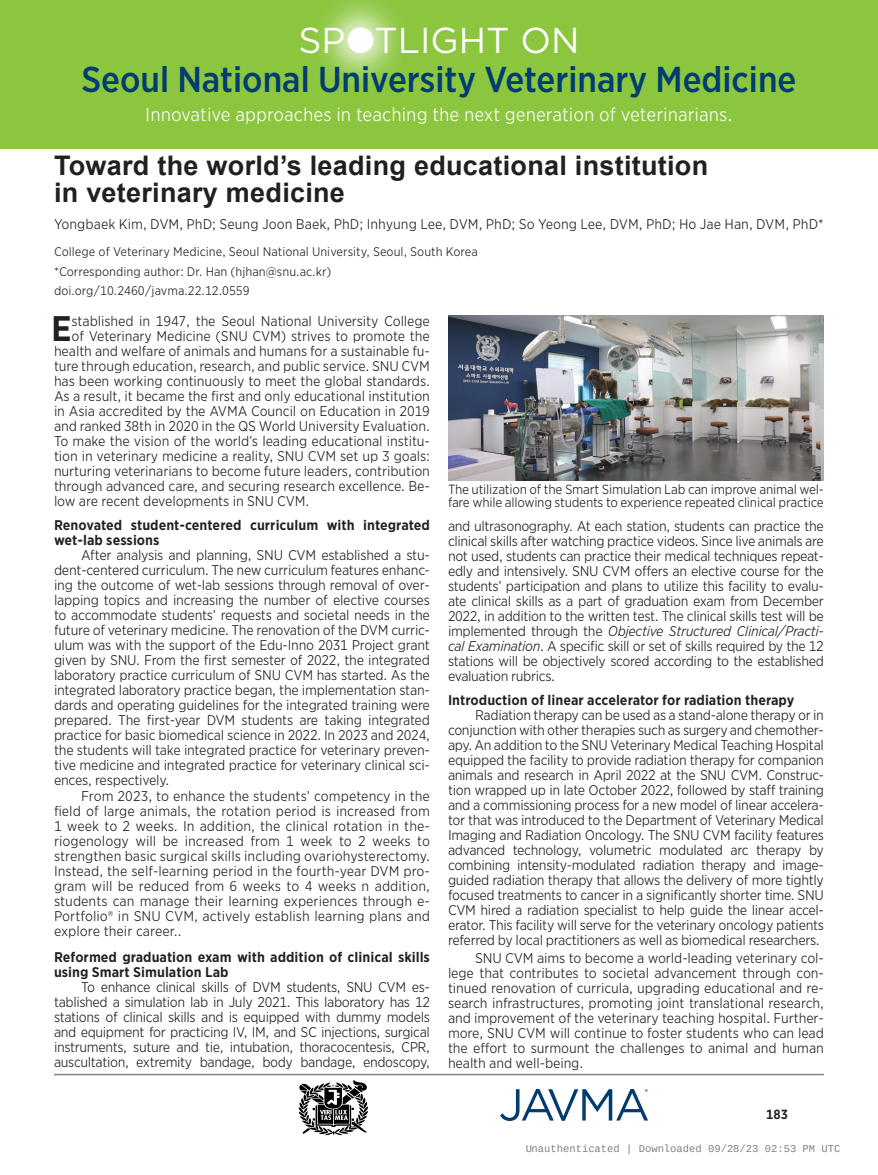
<style>
.page{position:relative;width:878px;height:1175px;background:#fff}
.page>*{position:absolute;margin:0;border:0;box-sizing:border-box;transform-origin:0 0}
.t1{font:500 36px "Gotham Narrow";color:#013c70}
.t2{font:36px "Gotham";color:#fff}
.Body_Text_First{font:700 34.05px "Gotham Narrow Office";color:#231f20}
.Article_Title{font:700 27px/27px "Arial";letter-spacing:.01em;color:#231f20}
.t3{font:18px "Gotham Narrow Office";color:#fff}
.Body_Text{font:13.5px/15px "Gotham Narrow Office";letter-spacing:-.03em;color:#231f20;text-align:justify}
.Body_Text_First-2{font:13.5px "Gotham Narrow Office";letter-spacing:-.01em;color:#231f20}
.H2_BT{font:700 13.5px/15px "Gotham Narrow Office";color:#231f20}
.Authors{font:13.5px "Gotham Narrow Office";color:#231f20}
.t4{font:12.75px/13.5px "Gotham Narrow Office";letter-spacing:-.02em;color:#231f20}
.t5{font:700 12.75px "Gotham Narrow Office";color:#231f20}
.Affiliations{font:12px "Gotham Narrow Office";color:#231f20}
.t6{font:10.5px "Liberation Mono";color:rgb(0 0 0/.5)}
.s1{font-style:italic}
</style>
<div class="page">
<div style="left:0;top:0;width:878px;height:148px;background:#8bc63e"></div>
<svg style="left:320px;top:0;width:81px;height:81px"></svg>
<div style="left:348px;top:27px;width:25px;height:26px;background:#fff;border-radius:50%"></div>
<hr style="left:54px;top:1073px;width:770px;height:2px;background:#7b868c">
<svg style="left:500px;top:1089px;width:148px;height:32px"></svg>
<svg style="left:299px;top:1080px;width:69px;height:55px"></svg>
<img style="left:448px;top:315px;width:376px;height:165px">
<h1 class="t2" style="left:298px;top:17px;width:282px">SP TLIGHT ON</h1>
<p class="t1" style="left:81px;top:57px;width:716px">Seoul National University Veterinary Medicine</p>
<h3 class="t3" style="left:145px;top:102px;width:589px">Innovative approaches in teaching the next generation of veterinarians.</h3>
<p class="Article_Title" style="left:54px;top:152px;width:655px">Toward the world’s leading educational institution in veterinary medicine</p>
<p class="Authors" style="left:54px;top:215px;width:771px">Yongbaek Kim, DVM, PhD; Seung Joon Baek, PhD; Inhyung Lee, DVM, PhD; So Yeong Lee, DVM, PhD; Ho Jae Han, DVM, PhD*</p>
<p class="Affiliations" style="left:54px;top:244px;width:425px">College of Veterinary Medicine, Seoul National University, Seoul, South Korea</p>
<p class="Affiliations" style="left:54px;top:263px;width:279px">*Corresponding author: Dr. Han (hjhan@snu.ac.kr)</p>
<p class="Affiliations" style="left:54px;top:283px;width:197px">doi.org/10.2460/javma.22.12.0559</p>
<p class="Body_Text_First" style="left:51px;top:306px;width:22px">E</p>
<p class="Body_Text_First-2" style="left:72px;top:313px;width:360px">stablished in 1947, the Seoul National University College</p>
<p class="Body_Text_First-2" style="left:72px;top:328px;width:360px">of Veterinary Medicine (SNU CVM) strives to promote the</p>
<p class="Body_Text_First-2" style="left:54px;top:343px;width:377px">health and welfare of animals and humans for a sustainable fu-</p>
<p class="Body_Text_First-2" style="left:54px;top:358px;width:377px">ture through education, research, and public service. SNU CVM</p>
<p class="Body_Text_First-2" style="left:54px;top:373px;width:377px">has been working continuously to meet the global standards.</p>
<p class="Body_Text_First-2" style="left:54px;top:388px;width:377px">As a result, it became the first and only educational institution</p>
<p class="Body_Text_First-2" style="left:54px;top:403px;width:377px">in Asia accredited by the AVMA Council on Education in 2019</p>
<p class="Body_Text_First-2" style="left:54px;top:418px;width:377px">and ranked 38th in 2020 in the QS World University Evaluation.</p>
<p class="Body_Text_First-2" style="left:54px;top:433px;width:377px">To make the vision of the world’s leading educational institu-</p>
<p class="Body_Text_First-2" style="left:54px;top:448px;width:377px">tion in veterinary medicine a reality, SNU CVM set up 3 goals:</p>
<p class="Body_Text_First-2" style="left:54px;top:463px;width:377px">nurturing veterinarians to become future leaders, contribution</p>
<p class="Body_Text_First-2" style="left:54px;top:478px;width:377px">through advanced care, and securing research excellence. Be-</p>
<p class="Body_Text_First-2" style="left:54px;top:493px;width:257px">low are recent developments in SNU CVM.</p>
<p class="H2_BT" style="left:54px;top:517px;width:377px">Renovated student-centered curriculum with integrated wet-lab sessions</p>
<p class="Body_Text" style="left:54px;top:547px;width:377px;text-indent:27px">After analysis and planning, SNU CVM established a stu&shy;dent-centered curriculum. The new curriculum features enhanc&shy;ing the outcome of wet-lab sessions through removal of over&shy;lapping topics and increasing the number of elective courses to accommodate students’ requests and societal needs in the future of veterinary medicine. The renovation of the DVM curric&shy;ulum was with the support of the Edu-Inno 2031 Project grant given by SNU. From the first semester of 2022, the integrated laboratory practice curriculum of SNU CVM has started. As the integrated laboratory practice began, the implementation stan&shy;dards and operating guidelines for the integrated training were prepared. The first-year DVM students are taking integrated practice for basic biomedical science in 2022. In 2023 and 2024, the students will take integrated practice for veterinary preven&shy;tive medicine and integrated practice for veterinary clinical sci&shy;ences, respectively.</p>
<p class="Body_Text" style="left:54px;top:788px;width:377px;text-indent:27px">From 2023, to enhance the students’ competency in the field of large animals, the rotation period is increased from 1 week to 2 weeks. In addition, the clinical rotation in the&shy;riogenology will be increased from 1 week to 2 weeks to strengthen basic surgical skills including ovariohysterectomy.<br>Instead, the self-learning period in the fourth-year DVM pro&shy;gram will be reduced from 6 weeks to 4 weeks n addition, students can manage their learning experiences through e-Portfolio® in SNU CVM, actively establish learning plans and explore their career..</p>
<p class="H2_BT" style="left:54px;top:949px;width:377px">Reformed graduation exam with addition of clinical skills using Smart Simulation Lab</p>
<p class="Body_Text" style="left:54px;top:979px;width:377px;text-indent:27px">To enhance clinical skills of DVM students, SNU CVM es&shy;tablished a simulation lab in July 2021. This laboratory has 12 stations of clinical skills and is equipped with dummy models and equipment for practicing IV, IM, and SC injections, surgical instruments, suture and tie, intubation, thoracocentesis, CPR, auscultation, extremity bandage, body bandage, endoscopy,</p>
<p class="t4" style="left:448px;top:482px;width:377px">The utilization of the Smart Simulation Lab can improve animal wel&shy;fare while allowing students to experience repeated clinical practice</p>
<p class="Body_Text" style="left:448px;top:518px;width:377px">and ultrasonography. At each station, students can practice the clinical skills after watching practice videos. Since live animals are not used, students can practice their medical techniques repeat&shy;edly and intensively. SNU CVM offers an elective course for the students’ participation and plans to utilize this facility to evalu&shy;ate clinical skills as a part of graduation exam from December 2022, in addition to the written test. The clinical skills test will be implemented through the <span class="s1">Objective Structured Clinical/Practi&shy;cal Examination</span>. A specific skill or set of skills required by the 12 stations will be objectively scored according to the established evaluation rubrics.</p>
<p class="H2_BT" style="left:448px;top:692px;width:348px">Introduction of linear accelerator for radiation therapy</p>
<p class="Body_Text" style="left:448px;top:707px;width:377px;text-indent:27px">Radiation therapy can be used as a stand-alone therapy or in conjunction with other therapies such as surgery and chemother&shy;apy. An addition to the SNU Veterinary Medical Teaching Hospital equipped the facility to provide radiation therapy for companion animals and research in April 2022 at the SNU CVM. Construc&shy;tion wrapped up in late October 2022, followed by staff training and a commissioning process for a new model of linear accelera&shy;tor that was introduced to the Department of Veterinary Medical Imaging and Radiation Oncology. The SNU CVM facility features advanced technology, volumetric modulated arc therapy by combining intensity-modulated radiation therapy and image&shy;guided radiation therapy that allows the delivery of more tightly focused treatments to cancer in a significantly shorter time. SNU CVM hired a radiation specialist to help guide the linear accel&shy;erator. This facility will serve for the veterinary oncology patients referred by local practitioners as well as biomedical researchers.</p>
<p class="Body_Text" style="left:448px;top:950px;width:377px;text-indent:27px">SNU CVM aims to become a world-leading veterinary col&shy;lege that contributes to societal advancement through con&shy;tinued renovation of curricula, upgrading educational and re&shy;search infrastructures, promoting joint translational research, and improvement of the veterinary teaching hospital. Further&shy;more, SNU CVM will continue to foster students who can lead the effort to surmount the challenges to animal and human health and well-being.</p>
<p class="t5" style="left:766px;top:1105px;width:23px">183</p>
<p class="t6" style="left:525px;top:1143px;width:316px">Unauthenticated | Downloaded 09/28/23 02:53 PM UTC</p>
</div>
